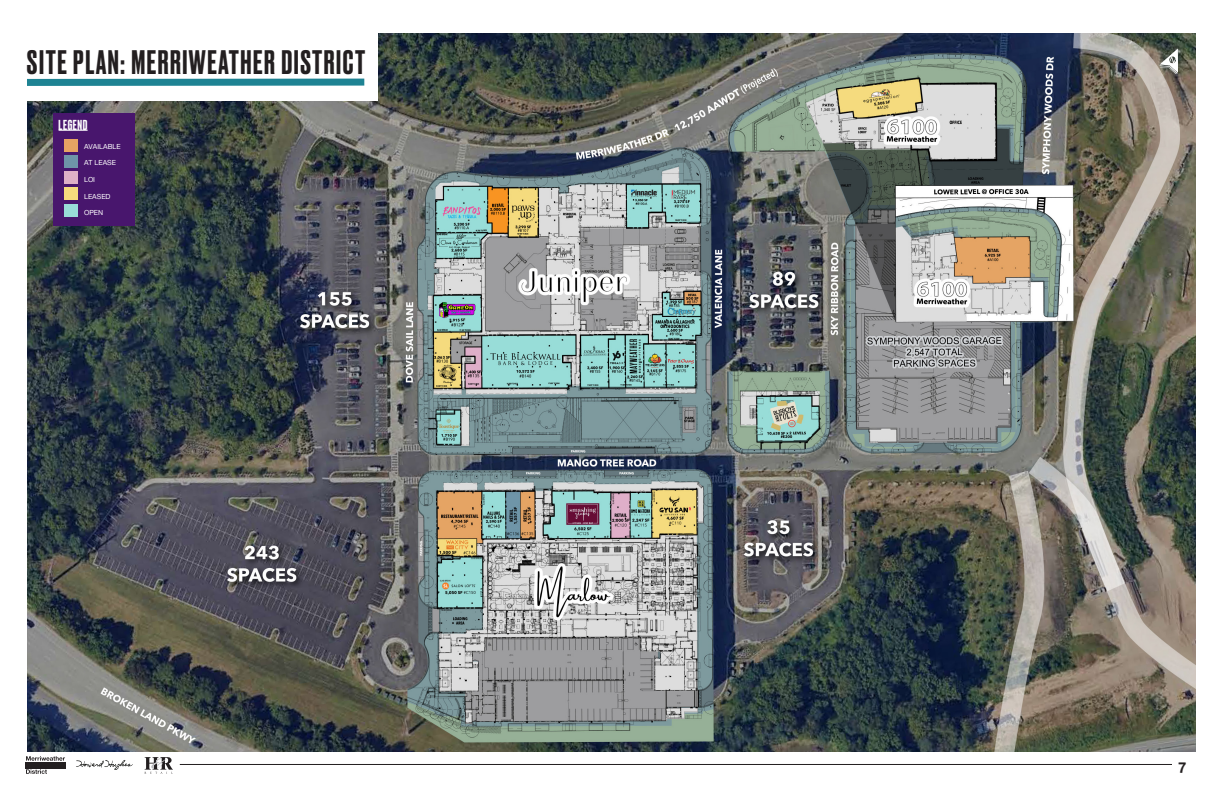
<style>
.page{position:relative;width:1224px;height:792px;background:#fff}
.page>*{position:absolute;margin:0;border:0;box-sizing:border-box;transform-origin:0 0}
.t1{font:500 32px "Druk";letter-spacing:.05em;color:#231f20}
.t2{font:15px "Alte Haas Grotesk Bold";color:#231f20}
.t3{font:500 13.6px "Druk";letter-spacing:.05em;color:#fff}
.t4{font:7px "Alte Haas Grotesk";color:#fff}
</style>
<div class="page">
<img style="left:27px;top:34px;width:1168px;height:718px">
<div style="left:27px;top:22px;width:350px;height:79px;background:#fff"></div>
<svg style="left:27px;top:78px;width:338px;height:8px;background:#3a92a0"></svg>
<svg style="left:1159px;top:49px;width:19px;height:25px"></svg>
<div style="left:53px;top:114px;width:82px;height:112px;background:#48166d"></div>
<svg style="left:59px;top:130px;width:29px;height:1px"></svg>
<div style="left:65px;top:139px;width:13px;height:12px;background:#e6a363"></div>
<div style="left:65px;top:155px;width:13px;height:13px;background:#6e94a8"></div>
<div style="left:65px;top:171px;width:13px;height:13px;background:#deb0c7"></div>
<div style="left:65px;top:188px;width:13px;height:12px;background:#f5db7d"></div>
<div style="left:65px;top:204px;width:13px;height:13px;background:#99ddd8"></div>
<div style="left:25px;top:762px;width:41px;height:6px;background:#231f20"></div>
<svg style="left:26px;top:756px;width:39px;height:5px"></svg>
<svg style="left:26px;top:769px;width:21px;height:5px"></svg>
<svg style="left:76px;top:760px;width:57px;height:10px"></svg>
<svg style="left:145px;top:757px;width:28px;height:17px"></svg>
<hr style="left:180px;top:764px;width:992px;height:1px;background:#231f20">
<p class="t1" style="left:27px;top:41px;width:340px">SITE PLAN: MERRIWEATHER DISTRICT</p>
<p class="t3" style="left:59px;top:116px;width:31px">LEGEND</p>
<p class="t4" style="left:84px;top:142px;width:38px">AVAILABLE</p>
<p class="t4" style="left:84px;top:159px;width:34px">AT LEASE</p>
<p class="t4" style="left:84px;top:175px;width:13px">LOI</p>
<p class="t4" style="left:84px;top:192px;width:28px">LEASED</p>
<p class="t4" style="left:84px;top:208px;width:21px">OPEN</p>
<p class="t2" style="left:1178px;top:758px;width:10px">7</p>
</div>
